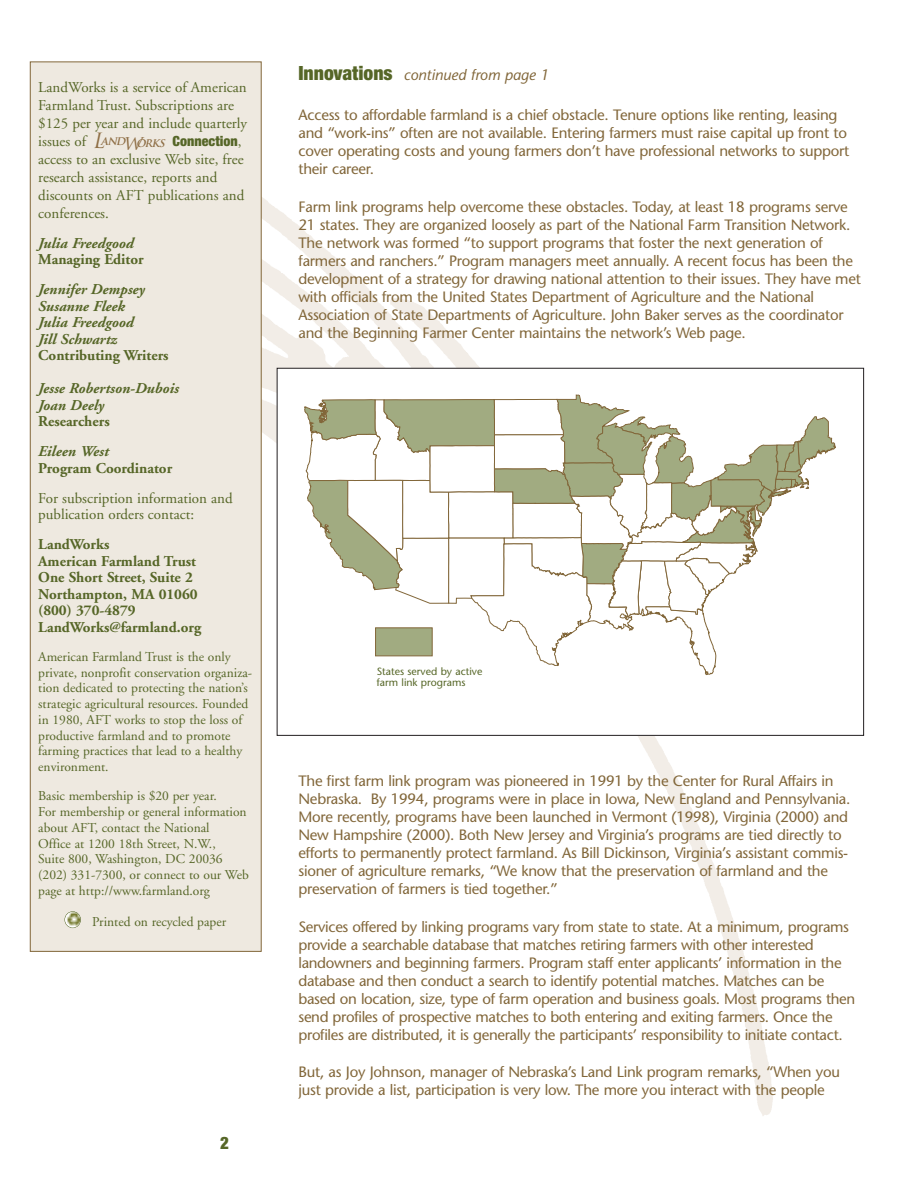
<style>
.page{position:relative;width:918px;height:1188px;background:#fff}
.page>*{position:absolute;margin:0;border:0;box-sizing:border-box;transform-origin:0 0}
.t1{font:18px "Sans Black Condensed DTC";color:#566627}
.t2{font:15px/18px "Stone Sans";letter-spacing:-.015em;color:#82673a}
.t3{font:15px/18px "Adobe Garamond";color:#566627}
.t4{font:700 15px/16.5px "Adobe Garamond";color:#566627}
.t5{font:italic 700 15px/16.5px "Adobe Garamond";color:#566627}
.t6{font:italic 15px "Stone Sans";color:#82673a}
.t7{font:15px "Sans Black Condensed DTC";color:#566627}
.t8{font:13.5px/15.8px "Adobe Garamond";color:#566627}
.t9{font:10.5px/10.5px "Stone Sans";color:#566627}
.t10{font:italic 700 10.35px "Trajan";color:#8f6f46}
.s1{font-weight:400;font-size:20.55px}
.s2{font-weight:400;font-size:17.1px}
.s3{font-family:"Adobe Garamond"}
.s4{font-family:"Sans Black Condensed DTC";font-style:normal;font-size:21px;color:#566627}
</style>
<div class="page">
<img style="left:29px;top:118px;width:778px;height:998px">
<div style="left:30px;top:62px;width:231px;height:889px;background:#eee9e0"></div>
<div style="left:30px;top:62px;width:232px;height:890px;border:1px solid #82673a"></div>
<img style="left:66px;top:913px;width:15px;height:13px">
<div style="left:64px;top:911px;width:17px;height:17px;border:1px solid #566627;border-radius:50%"></div>
<div style="left:277px;top:368px;width:587px;height:367px;background:#fff"></div>
<svg style="left:304px;top:395px;width:532px;height:280px"></svg>
<div style="left:375px;top:628px;width:57px;height:28px;background:#a1ab81;border:1px solid #82673a"></div>
<p class="t3" style="left:38px;top:79px;width:210px">LandWorks is a service of American<br>Farmland Trust. Subscriptions are $125 per year and include quarterly issues of</p>
<p class="t10" style="left:92px;top:138px;width:76px"><span class="s1">L</span>AND<span class="s2">W</span>ORK S</p>
<p class="t7" style="left:173px;top:135px;width:70px">Connection<span class="s3">,</span></p>
<p class="t3" style="left:38px;top:151px;width:208px">access to an exclusive Web site, free research assistance, reports and discounts on AFT publications and conferences.</p>
<p class="t5" style="left:38px;top:236px;width:97px">Julia Freedgood</p>
<p class="t4" style="left:38px;top:252px;width:107px">Managing Editor</p>
<p class="t5" style="left:38px;top:282px;width:108px">Jennifer Dempsey<br>Susanne Fleek<br>Julia Freedgood<br>Jill Schwartz</p>
<p class="t4" style="left:38px;top:348px;width:132px">Contributing Writers</p>
<p class="t5" style="left:38px;top:381px;width:142px">Jesse Robertson-Dubois<br>Joan Deely</p>
<p class="t4" style="left:38px;top:414px;width:73px">Researchers</p>
<p class="t5" style="left:38px;top:444px;width:72px">Eileen West</p>
<p class="t4" style="left:38px;top:461px;width:136px">Program Coordinator</p>
<p class="t3" style="left:38px;top:491px;width:196px;line-height:16.5px">For subscription information and publication orders contact:</p>
<p class="t4" style="left:38px;top:537px;width:164px">LandWorks<br>American Farmland Trust<br>One Short Street, Suite 2<br>Northampton, MA 01060 (800) 370-4879<br>LandWorks@farmland.org</p>
<p class="t8" style="left:38px;top:650px;width:215px">American Farmland Trust is the only private, nonprofit conservation organiza&shy;tion dedicated to protecting the nation’s strategic agricultural resources. Founded in 1980, AFT works to stop the loss of productive farmland and to promote farming practices that lead to a healthy environment.</p>
<p class="t8" style="left:38px;top:789px;width:212px">Basic membership is $20 per year.<br>For membership or general information about AFT, contact the National<br>Office at 1200 18th Street, N.W.,<br>Suite 800, Washington, DC 20036 (202) 331-7300, or connect to our Web page at http://www.farmland.org</p>
<p class="t8" style="left:92px;top:915px;width:135px">Printed on recycled paper</p>
<p class="t1" style="left:220px;top:1136px;width:10px">2</p>
<p class="t6" style="left:298px;top:69px;width:252px"><span class="s4">Innovations</span> continued from page 1</p>
<p class="t2" style="left:298px;top:108px;width:552px">Access to affordable farmland is a chief obstacle. Tenure options like renting, leasing and “work-ins” often are not available. Entering farmers must raise capital up front to cover operating costs and young farmers don’t have professional networks to support their career.</p>
<p class="t2" style="left:299px;top:199px;width:564px">Farm link programs help overcome these obstacles. Today, at least 18 programs serve 21 states. They are organized loosely as part of the National Farm Transition Network.<br>The network was formed “to support programs that foster the next generation of farmers and ranchers.” Program managers meet annually. A recent focus has been the development of a strategy for drawing national attention to their issues. They have met with officials from the United States Department of Agriculture and the National Association of State Departments of Agriculture. John Baker serves as the coordinator and the Beginning Farmer Center maintains the network’s Web page.</p>
<p class="t9" style="left:377px;top:667px;width:107px">States served by active farm link programs</p>
<p class="t2" style="left:298px;top:773px;width:554px">The first farm link program was pioneered in 1991 by the Center for Rural Affairs in Nebraska. By 1994, programs were in place in Iowa, New England and Pennsylvania.<br>More recently, programs have been launched in Vermont (1998), Virginia (2000) and New Hampshire (2000). Both New Jersey and Virginia’s programs are tied directly to efforts to permanently protect farmland. As Bill Dickinson, Virginia’s assistant commis&shy;sioner of agriculture remarks, “We know that the preservation of farmland and the preservation of farmers is tied together.”</p>
<p class="t2" style="left:299px;top:919px;width:558px">Services offered by linking programs vary from state to state. At a minimum, programs provide a searchable database that matches retiring farmers with other interested landowners and beginning farmers. Program staff enter applicants’ information in the database and then conduct a search to identify potential matches. Matches can be based on location, size, type of farm operation and business goals. Most programs then send profiles of prospective matches to both entering and exiting farmers. Once the profiles are distributed, it is generally the participants’ responsibility to initiate contact.</p>
<p class="t2" style="left:299px;top:1065px;width:543px">But, as Joy Johnson, manager of Nebraska’s Land Link program remarks, “When you just provide a list, participation is very low. The more you interact with the people</p>
</div>
